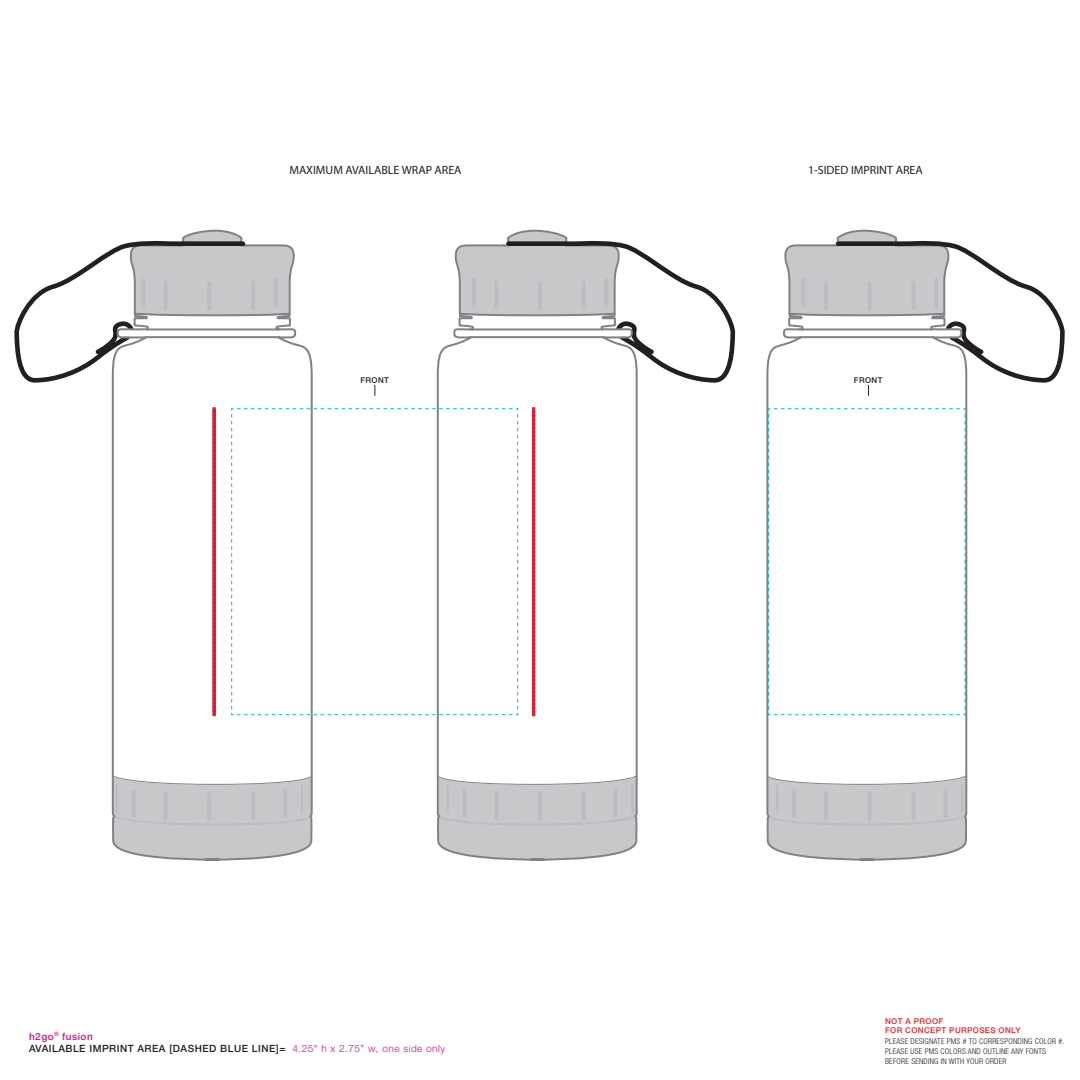
<style>
.page{position:relative;width:1080px;height:1080px;background:#fff}
.page>*{position:absolute;margin:0;border:0;box-sizing:border-box;transform-origin:0 0}
.t1{font:12px "Myriad Pro";color:#231f20}
.t2{font:500 10px "Helvetica Neue";letter-spacing:.05em;color:#231f20}
.t3{font:500 10px "Helvetica Neue";letter-spacing:.05em;color:#ed028c}
.t4{font:300 condensed 8px/9.6px "Helvetica Neue";letter-spacing:.025em;color:#231f20}
.t5{font:500 8px/9.6px "Helvetica Neue";letter-spacing:.05em;color:#ee1d23}
.t6{font:500 8px "Helvetica Neue";letter-spacing:.05em;color:#231f20}
.s1{font-weight:300;color:#ed028c}
</style>
<div class="page">
<svg style="left:454px;top:229px;width:282px;height:154px"></svg>
<svg style="left:436px;top:312px;width:203px;height:549px"></svg>
<svg style="left:14px;top:229px;width:281px;height:154px"></svg>
<svg style="left:111px;top:312px;width:202px;height:549px"></svg>
<svg style="left:530px;top:407px;width:5px;height:309px"></svg>
<svg style="left:213px;top:407px;width:4px;height:309px"></svg>
<svg style="left:231px;top:408px;width:288px;height:308px"></svg>
<svg style="left:766px;top:343px;width:202px;height:518px"></svg>
<svg style="left:768px;top:408px;width:198px;height:308px"></svg>
<svg style="left:783px;top:229px;width:282px;height:167px"></svg>
<h1 class="t1" style="left:290px;top:162px;width:174px">MAXIMUM AVAILABLE WRAP AREA</h1>
<h1 class="t1" style="left:808px;top:162px;width:116px">1-SIDED IMPRINT AREA</h1>
<p class="t6" style="left:360px;top:375px;width:30px">FRONT</p>
<p class="t6" style="left:854px;top:375px;width:30px">FRONT</p>
<p class="t3" style="left:29px;top:1030px;width:65px">h2go<sup>®</sup> fusion</p>
<p class="t2" style="left:29px;top:1042px;width:418px">AVAILABLE IMPRINT AREA [DASHED BLUE LINE]= <span class="s1">4.25" h x 2.75” w, one side only</span></p>
<p class="t5" style="left:885px;top:1016px;width:137px">NOT A PROOF<br>FOR CONCEPT PURPOSES ONLY</p>
<p class="t4" style="left:885px;top:1037px;width:181px">PLEASE DESIGNATE PMS # TO CORRESPONDING COLOR #.<br>PLEASE USE PMS COLORS AND OUTLINE ANY FONTS<br>BEFORE SENDING IN WITH YOUR ORDER</p>
</div>
